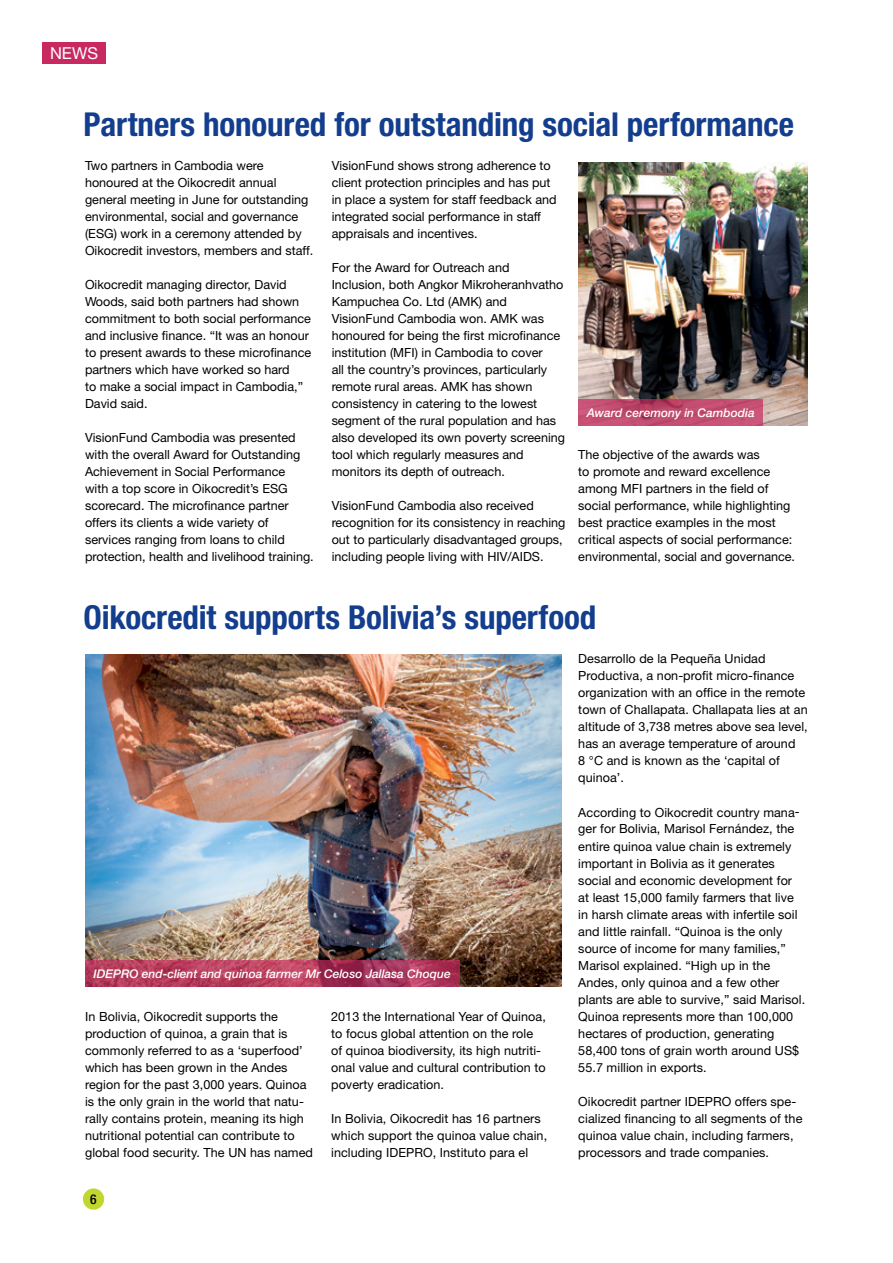
<style>
.page{position:relative;width:893px;height:1263px;background:#fff}
.page>*{position:absolute;margin:0;border:0;box-sizing:border-box;transform-origin:0 0}
.t1{font:700 condensed 33px "Helvetica Neue LT Std";letter-spacing:-.005em;color:#133d8d}
.t2{font:16.5px "Helvetica Neue LT Std";color:#fff}
.t3{font:500 condensed 13.5px "Helvetica Neue LT Std";color:#000}
.t4{font:12.6px/17px "Helvetica Neue LT Std";color:#000}
.t5{font:italic 500 12px "Helvetica Neue LT Std";color:#fff}
</style>
<div class="page">
<div style="left:43px;top:43px;width:63px;height:21px;background:#c72960"></div>
<img style="left:578px;top:162px;width:230px;height:263px">
<svg style="left:578px;top:399px;width:185px;height:26px;fill:#c34e71"></svg>
<img style="left:85px;top:654px;width:476px;height:332px">
<svg style="left:85px;top:960px;width:374px;height:26px"></svg>
<div style="left:83px;top:1188px;width:21px;height:22px;background:#c1d72f;border-radius:50%"></div>
<h2 class="t2" style="left:50px;top:43px;width:50px">NEWS</h2>
<h1 class="t1" style="left:84px;top:104px;width:712px">Partners honoured for outstanding social performance</h1>
<p class="t4" style="left:332px;top:157px;width:226px">VisionFund shows strong adherence to client protection principles and has put in place a system for staff feedback and integrated social performance in staff appraisals and incentives.</p>
<p class="t4" style="left:332px;top:259px;width:235px">For the Award for Outreach and Inclusion, both Angkor Mikroheranhvatho Kampuchea Co. Ltd (AMK) and VisionFund Cambodia won. AMK was honoured for being the first microfinance institution (MFI) in Cambodia to cover<br>all the country’s provinces, particularly remote rural areas. AMK has shown consistency in catering to the lowest segment of the rural population and has also developed its own poverty screening tool which regularly measures and monitors its depth of outreach.</p>
<p class="t4" style="left:332px;top:497px;width:235px">VisionFund Cambodia also received recognition for its consistency in reaching out to particularly disadvantaged groups, including people living with HIV/AIDS.</p>
<p class="t4" style="left:85px;top:157px;width:230px">Two partners in Cambodia were honoured at the Oikocredit annual general meeting in June for outstanding environmental, social and governance (ESG) work in a ceremony attended by Oikocredit investors, members and staff.</p>
<p class="t4" style="left:85px;top:276px;width:228px">Oikocredit managing director, David Woods, said both partners had shown commitment to both social performance and inclusive finance. “It was an honour to present awards to these microfinance partners which have worked so hard<br>to make a social impact in Cambodia,” David said.</p>
<p class="t4" style="left:85px;top:429px;width:230px">VisionFund Cambodia was presented with the overall Award for Outstanding Achievement in Social Performance<br>with a top score in Oikocredit’s ESG scorecard. The microfinance partner offers its clients a wide variety of services ranging from loans to child protection, health and livelihood training.</p>
<p class="t5" style="left:587px;top:405px;width:169px">Award ceremony in Cambodia</p>
<p class="t4" style="left:578px;top:446px;width:218px">The objective of the awards was<br>to promote and reward excellence among MFI partners in the field of social performance, while highlighting best practice examples in the most critical aspects of social performance: environmental, social and governance.</p>
<h1 class="t1" style="left:84px;top:598px;width:514px">Oikocredit supports Bolivia’s superfood</h1>
<p class="t5" style="left:94px;top:967px;width:359px">IDEPRO end-client and quinoa farmer Mr Celoso Jallasa Choque</p>
<p class="t4" style="left:85px;top:1007px;width:230px">In Bolivia, Oikocredit supports the production of quinoa, a grain that is commonly referred to as a ‘superfood’ which has been grown in the Andes region for the past 3,000 years. Quinoa is the only grain in the world that natu&shy;rally contains protein, meaning its high nutritional potential can contribute to global food security. The UN has named</p>
<p class="t4" style="left:331px;top:1007px;width:216px">2013 the International Year of Quinoa, to focus global attention on the role of quinoa biodiversity, its high nutriti&shy;onal value and cultural contribution to poverty eradication.</p>
<p class="t4" style="left:331px;top:1109px;width:218px">In Bolivia, Oikocredit has 16 partners which support the quinoa value chain, including IDEPRO, Instituto para el</p>
<p class="t3" style="left:90px;top:1191px;width:8px">6</p>
<p class="t4" style="left:578px;top:650px;width:231px">Desarrollo de la Pequeña Unidad Productiva, a non-profit micro-finance organization with an office in the remote town of Challapata. Challapata lies at an altitude of 3,738 metres above sea level, has an average temperature of around<br>8 °C and is known as the ‘capital of quinoa’.</p>
<p class="t4" style="left:578px;top:803px;width:228px">According to Oikocredit country mana&shy;ger for Bolivia, Marisol Fernández, the entire quinoa value chain is extremely important in Bolivia as it generates social and economic development for at least 15,000 family farmers that live in harsh climate areas with infertile soil and little rainfall. “Quinoa is the only source of income for many families,” Marisol explained. “High up in the Andes, only quinoa and a few other plants are able to survive,” said Marisol.<br>Quinoa represents more than 100,000 hectares of production, generating 58,400 tons of grain worth around US$ 55.7 million in exports.</p>
<p class="t4" style="left:578px;top:1092px;width:226px">Oikocredit partner IDEPRO offers spe&shy;cialized financing to all segments of the quinoa value chain, including farmers, processors and trade companies.</p>
</div>
